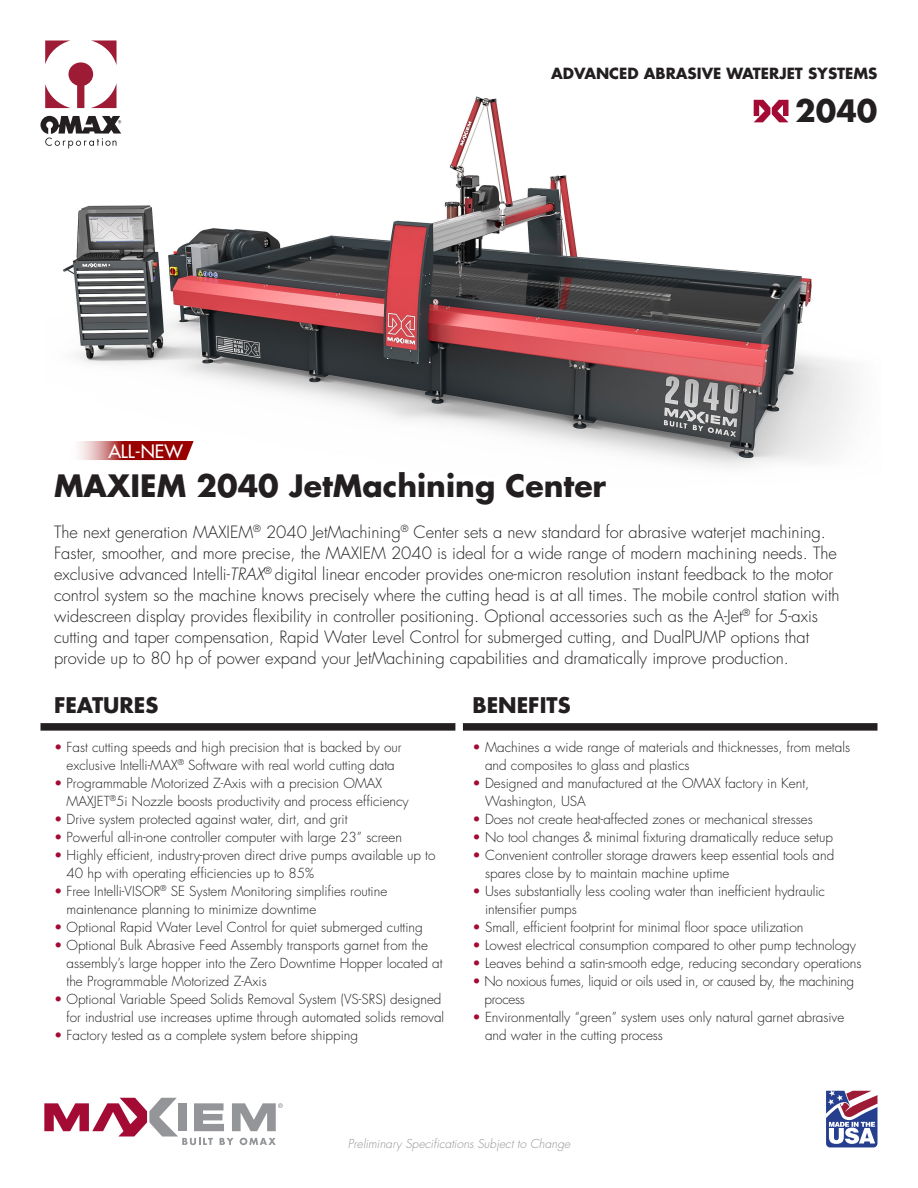
<style>
.page{position:relative;width:918px;height:1188px;background:#fff}
.page>*{position:absolute;margin:0;border:0;box-sizing:border-box;transform-origin:0 0}
.t1{font:700 30px "Futura Std";color:#231f20}
.Paragraph_Style_1{font:700 21px "Futura Std";color:#231f20}
.t2{font:500 18px "Futura Std";color:#fff}
.t3{font:300 16.5px/21px "Futura Std";color:#231f20}
.t4{font:700 15px "Futura Std";color:#231f20}
.t5{font:300 13.5px/18px "Futura Std";color:#231f20}
.t6{font:300 13.5px/18px "Futura Std";letter-spacing:-.02em;color:#231f20}
.t7{font:italic 300 12px "Futura Std";color:#939598}
.s1{font-style:italic}
.s2{color:#a30a34}
</style>
<div class="page">
<img style="left:45px;top:96px;width:810px;height:371px">
<svg style="left:45px;top:40px;width:72px;height:68px"></svg>
<svg style="left:40px;top:116px;width:81px;height:32px"></svg>
<svg style="left:826px;top:1091px;width:52px;height:56px"></svg>
<svg style="left:754px;top:100px;width:35px;height:22px"></svg>
<svg style="left:44px;top:1098px;width:239px;height:47px"></svg>
<div style="left:40px;top:723px;width:419px;height:8px;background:#231f20"></div>
<div style="left:459px;top:723px;width:419px;height:8px;background:#231f20"></div>
<div style="left:455px;top:691px;width:8px;height:369px;background:#fff"></div>
<svg style="left:67px;top:441px;width:127px;height:19px;background:#ba5454"></svg>
<p class="t2" style="left:108px;top:440px;width:76px">ALL-NEW</p>
<p class="t4" style="left:551px;top:63px;width:328px">ADVANCED ABRASIVE WATERJET SYSTEMS</p>
<p class="t1" style="left:795px;top:91px;width:84px">2040</p>
<p class="t1" style="left:54px;top:466px;width:554px">MAXIEM 2040 JetMachining Center</p>
<p class="t3" style="left:54px;top:522px;width:787px">The next generation MAXIEM<sup>®</sup> 2040 JetMachining<sup>®</sup> Center sets a new standard for abrasive waterjet machining.<br>Faster, smoother, and more precise, the MAXIEM 2040 is ideal for a wide range of modern machining needs. The exclusive advanced Intelli-<span class="s1">TRAX</span><sup>®</sup> digital linear encoder provides one-micron resolution instant feedback to the motor control system so the machine knows precisely where the cutting head is at all times. The mobile control station with widescreen display provides flexibility in controller positioning. Optional accessories such as the A-Jet<sup>®</sup> for 5-axis cutting and taper compensation, Rapid Water Level Control for submerged cutting, and DualPUMP options that provide up to 80 hp of power expand your JetMachining capabilities and dramatically improve production.</p>
<p class="Paragraph_Style_1" style="left:54px;top:692px;width:106px">FEATURES</p>
<p class="Paragraph_Style_1" style="left:472px;top:692px;width:100px">BENEFITS</p>
<p class="t5" style="left:54px;top:738px;width:349px;text-align:center"><span class="s2">•</span> Fast cutting speeds and high precision that is backed by our exclusive Intelli-MAX<sup>®</sup> Software with real world cutting data</p>
<p class="t5" style="left:67px;top:774px;width:344px;text-indent:-13px"><span class="s2">•</span> Programmable Motorized Z-Axis with a precision OMAX<br>MAXJET<sup>®</sup>5i Nozzle boosts productivity and process efficiency</p>
<p class="t5" style="left:54px;top:810px;width:295px"><span class="s2">•</span> Drive system protected against water, dirt, and grit</p>
<p class="t5" style="left:54px;top:828px;width:350px"><span class="s2">•</span> Powerful all-in-one controller computer with large 23” screen</p>
<p class="t5" style="left:67px;top:846px;width:370px;text-indent:-13px"><span class="s2">•</span> Highly efficient, industry-proven direct drive pumps available up to<br>40 hp with operating efficiencies up to 85%</p>
<p class="t5" style="left:67px;top:882px;width:322px;text-indent:-13px"><span class="s2">•</span> Free Intelli-VISOR<sup>®</sup> SE System Monitoring simplifies routine maintenance planning to minimize downtime</p>
<p class="t5" style="left:54px;top:918px;width:370px"><span class="s2">•</span> Optional Rapid Water Level Control for quiet submerged cutting</p>
<p class="t5" style="left:67px;top:936px;width:378px;text-indent:-13px"><span class="s2">•</span> Optional Bulk Abrasive Feed Assembly transports garnet from the assembly’s large hopper into the Zero Downtime Hopper located at the Programmable Motorized Z-Axis</p>
<p class="t5" style="left:54px;top:990px;width:392px;text-align:right"><span class="s2">•</span> Optional Variable Speed Solids Removal System (VS-SRS) designed for industrial use increases uptime through automated solids removal</p>
<p class="t5" style="left:54px;top:1026px;width:306px"><span class="s2">•</span> Factory tested as a complete system before shipping</p>
<p class="t5" style="left:485px;top:738px;width:367px;text-indent:-13px"><span class="s2">•</span> Machines a wide range of materials and thicknesses, from metals and composites to glass and plastics</p>
<p class="t5" style="left:485px;top:774px;width:326px;text-indent:-13px"><span class="s2">•</span> Designed and manufactured at the OMAX factory in Kent,<br>Washington, USA</p>
<p class="t5" style="left:472px;top:810px;width:342px"><span class="s2">•</span> Does not create heat-affected zones or mechanical stresses</p>
<p class="t5" style="left:472px;top:828px;width:362px"><span class="s2">•</span> No tool changes &amp; minimal fixturing dramatically reduce setup</p>
<p class="t5" style="left:485px;top:846px;width:351px;text-indent:-13px"><span class="s2">•</span> Convenient controller storage drawers keep essential tools and spares close by to maintain machine uptime</p>
<p class="t5" style="left:485px;top:882px;width:342px;text-indent:-13px"><span class="s2">•</span> Uses substantially less cooling water than inefficient hydraulic intensifier pumps</p>
<p class="t5" style="left:472px;top:918px;width:332px"><span class="s2">•</span> Small, efficient footprint for minimal floor space utilization</p>
<p class="t5" style="left:472px;top:936px;width:385px"><span class="s2">•</span> Lowest electrical consumption compared to other pump technology</p>
<p class="t5" style="left:472px;top:954px;width:391px"><span class="s2">•</span> Leaves behind a satin-smooth edge, reducing secondary operations</p>
<p class="t6" style="left:485px;top:972px;width:371px;text-indent:-12px"><span class="s2">•</span> No noxious fumes, liquid or oils used in, or caused by, the machining process</p>
<p class="t5" style="left:485px;top:1008px;width:361px;text-indent:-13px"><span class="s2">•</span> Environmentally “green” system uses only natural garnet abrasive and water in the cutting process</p>
<p class="t7" style="left:348px;top:1136px;width:224px">Preliminary Specifications Subject to Change</p>
</div>
